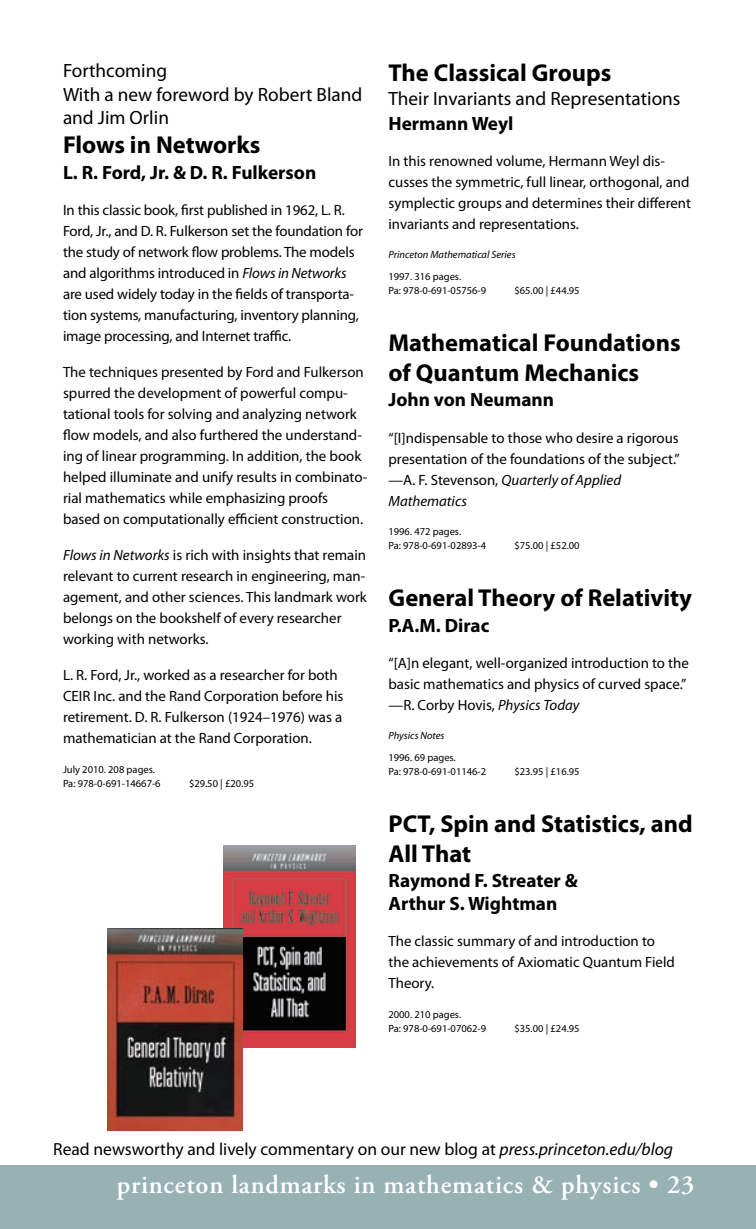
<style>
.page{position:relative;width:756px;height:1229px;background:#fff}
.page>*{position:absolute;margin:0;border:0;box-sizing:border-box;transform-origin:0 0}
.t1{font:600 26.25px "Adobe Garamond Pro";letter-spacing:.03em;color:#fff}
.t2{font:700 24.5px/29.4px "Myriad Pro";color:#000}
.t3{font:700 19.25px/23.1px "Myriad Pro";color:#000}
.t4{font:19.25px/23.1px "Myriad Pro";color:#000}
.t5{font:17.5px "Myriad Pro";color:#000}
.t6{font:14.88px/21px "Myriad Pro";color:#000}
.t7{font:10.5px/14px "Myriad Pro";color:#000}
.t8{font:italic 10.5px "Myriad Pro";color:#000}
.s1{font-style:italic}
</style>
<div class="page">
<div style="left:0;top:1166px;width:756px;height:62px;background:#98b2b3"></div>
<img style="left:224px;top:846px;width:132px;height:201px">
<img style="left:108px;top:928px;width:135px;height:202px">
<p class="t4" style="left:63px;top:60px;width:301px">Forthcoming<br>With a new foreword by Robert Bland and Jim Orlin</p>
<h2 class="t2" style="left:63px;top:130px;width:199px">Flows in Networks</h2>
<p class="t3" style="left:63px;top:161px;width:255px">L. R. Ford, Jr. &amp; D. R. Fulkerson</p>
<p class="t6" style="left:63px;top:200px;width:301px">In this classic book, first published in 1962, L. R.<br>Ford, Jr., and D. R. Fulkerson set the foundation for the study of network flow problems. The models and algorithms introduced in <span class="s1">Flows in Networks </span>are used widely today in the fields of transporta&shy;tion systems, manufacturing, inventory planning, image processing, and Internet traffic.</p>
<p class="t6" style="left:63px;top:362px;width:306px">The techniques presented by Ford and Fulkerson spurred the development of powerful compu&shy;tational tools for solving and analyzing network flow models, and also furthered the understand&shy;ing of linear programming. In addition, the book helped illuminate and unify results in combinato&shy;rial mathematics while emphasizing proofs based on computationally efficient construction.</p>
<p class="t6" style="left:63px;top:545px;width:305px"><span class="s1">Flows in Networks</span> is rich with insights that remain relevant to current research in engineering, man&shy;agement, and other sciences. This landmark work belongs on the bookshelf of every researcher working with networks.</p>
<p class="t6" style="left:63px;top:665px;width:282px">L. R. Ford, Jr., worked as a researcher for both CEIR Inc. and the Rand Corporation before his retirement. D. R. Fulkerson (1924–1976) was a mathematician at the Rand Corporation.</p>
<p class="t7" style="left:63px;top:762px;width:99px">July 2010. 208 pages.<br>Pa: 978-0-691-14667-6</p>
<p class="t7" style="left:189px;top:776px;width:67px">$29.50 | £20.95</p>
<h2 class="t2" style="left:388px;top:59px;width:224px">The Classical Groups</h2>
<p class="t4" style="left:388px;top:87px;width:294px">Their Invariants and Representations</p>
<p class="t3" style="left:388px;top:112px;width:126px">Hermann Weyl</p>
<p class="t6" style="left:388px;top:151px;width:304px">In this renowned volume, Hermann Weyl dis&shy;cusses the symmetric, full linear, orthogonal, and symplectic groups and determines their different invariants and representations.</p>
<p class="t8" style="left:388px;top:249px;width:129px">Princeton Mathematical Series</p>
<p class="t7" style="left:388px;top:270px;width:99px">1997. 316 pages.<br>Pa: 978-0-691-05756-9</p>
<p class="t7" style="left:514px;top:284px;width:67px">$65.00 | £44.95</p>
<h2 class="t2" style="left:388px;top:329px;width:294px">Mathematical Foundations of Quantum Mechanics</h2>
<p class="t3" style="left:388px;top:389px;width:167px">John von Neumann</p>
<p class="t6" style="left:388px;top:427px;width:293px">“[I]ndispensable to those who desire a rigorous presentation of the foundations of the subject.” —A. F. Stevenson, <span class="s1">Quarterly of Applied Mathematics</span></p>
<p class="t7" style="left:388px;top:524px;width:99px">1996. 472 pages.<br>Pa: 978-0-691-02893-4</p>
<p class="t7" style="left:514px;top:538px;width:67px">$75.00 | £52.00</p>
<h2 class="t2" style="left:388px;top:583px;width:305px">General Theory of Relativity</h2>
<p class="t3" style="left:388px;top:614px;width:102px">P.A.M. Dirac</p>
<p class="t6" style="left:388px;top:653px;width:302px">“[A]n elegant, well-organized introduction to the basic mathematics and physics of curved space.” —R. Corby Hovis, <span class="s1">Physics Today</span></p>
<p class="t8" style="left:388px;top:730px;width:58px">Physics Notes</p>
<p class="t7" style="left:388px;top:750px;width:99px">1996. 69 pages.<br>Pa: 978-0-691-01146-2</p>
<p class="t7" style="left:514px;top:764px;width:67px">$23.95 | £16.95</p>
<h2 class="t2" style="left:388px;top:809px;width:306px">PCT, Spin and Statistics, and<br>All That</h2>
<p class="t3" style="left:388px;top:869px;width:191px">Raymond F. Streater &amp;<br>Arthur S. Wightman</p>
<p class="t6" style="left:388px;top:931px;width:288px">The classic summary of and introduction to the achievements of Axiomatic Quantum Field<br>Theory.</p>
<p class="t7" style="left:388px;top:1007px;width:99px">2000. 210 pages.<br>Pa: 978-0-691-07062-9</p>
<p class="t7" style="left:514px;top:1021px;width:67px">$35.00 | £24.95</p>
<p class="t5" style="left:53px;top:1139px;width:621px">Read newsworthy and lively commentary on our new blog at <span class="s1">press.princeton.edu/blog</span></p>
<h1 class="t1" style="left:117px;top:1169px;width:579px">princeton landmarks in mathematics &amp; physics • 23</h1>
</div>
